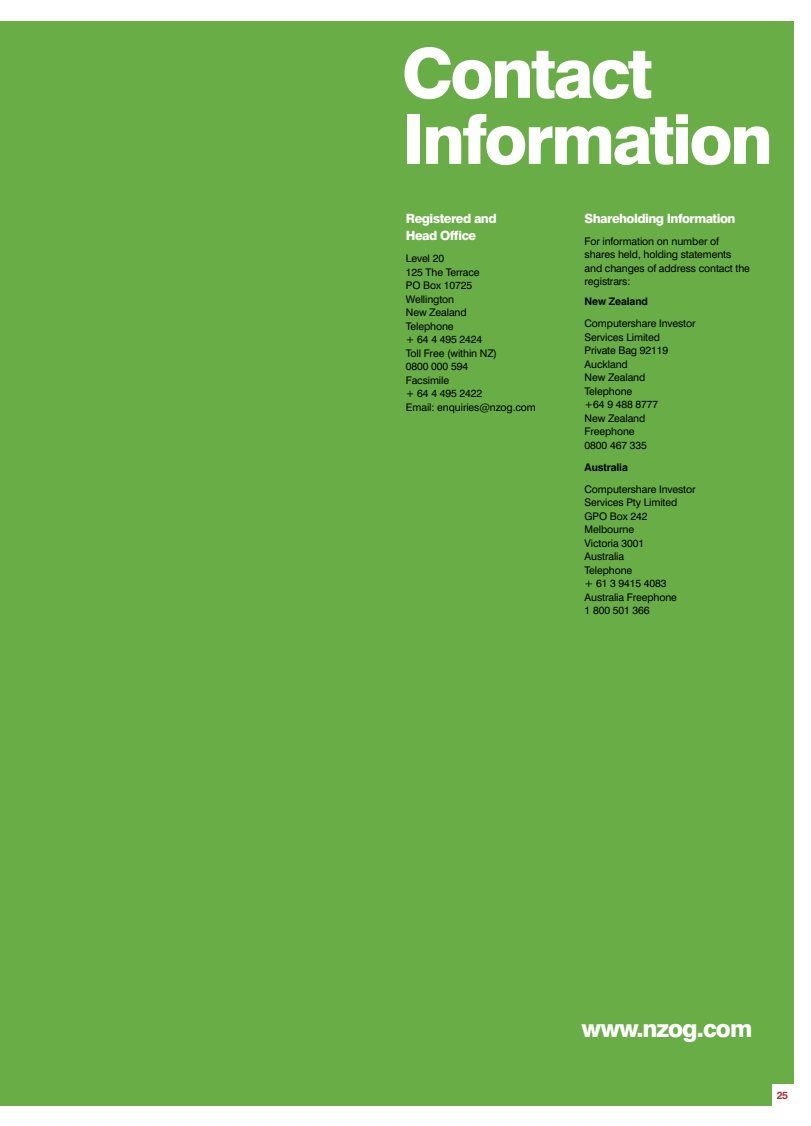
<style>
.page{position:relative;width:811px;height:1126px;background:#fff}
.page>*{position:absolute;margin:0;border:0;box-sizing:border-box;transform-origin:0 0}
.t1{font:800 69px/66px "Swiss 721 BT";letter-spacing:-.04em;color:#fff}
.t2{font:800 24px "Swiss 721 BT";letter-spacing:-.04em;color:#fff}
.t3{font:800 12.75px/17.2px "Swiss 721 BT";letter-spacing:-.04em;color:#fff}
.t4{font:10.5px/13.5px "Swiss 721 BT";letter-spacing:-.01em;color:#000}
.t5{font:700 10.5px "Swiss 721 BT";letter-spacing:-.01em;color:#000}
.t6{font:700 10.5px "Swiss 721 BT";color:#b12d35}
</style>
<div class="page">
<div style="left:0;top:21px;width:6px;height:1085px;background:#68ad45"></div>
<div style="left:6px;top:21px;width:787px;height:1085px;background:#68ad45"></div>
<div style="left:771px;top:1084px;width:23px;height:23px;background:#fff"></div>
<h1 class="t1" style="left:401px;top:40px;width:373px">Contact<br>Information</h1>
<p class="t3" style="left:406px;top:210px;width:92px">Registered and<br>Head Office</p>
<p class="t4" style="left:406px;top:252px;width:132px">Level 20<br>125 The Terrace<br>PO Box 10725<br>Wellington<br>New Zealand<br>Telephone<br>+ 64 4 495 2424<br>Toll Free (within NZ)<br>0800 000 594<br>Facsimile<br>+ 64 4 495 2422<br>Email: enquiries@nzog.com</p>
<p class="t3" style="left:584px;top:210px;width:152px">Shareholding Information</p>
<p class="t4" style="left:584px;top:234px;width:167px">For information on number of shares held, holding statements and changes of address contact the registrars:</p>
<p class="t5" style="left:584px;top:295px;width:65px">New Zealand</p>
<p class="t4" style="left:584px;top:317px;width:112px">Computershare Investor<br>Services Limited<br>Private Bag 92119<br>Auckland<br>New Zealand<br>Telephone<br>+64 9 488 8777<br>New Zealand<br>Freephone<br>0800 467 335</p>
<p class="t5" style="left:584px;top:461px;width:45px">Australia</p>
<p class="t4" style="left:584px;top:482px;width:112px">Computershare Investor<br>Services Pty Limited<br>GPO Box 242<br>Melbourne<br>Victoria 3001<br>Australia<br>Telephone<br>+ 61 3 9415 4083<br>Australia Freephone<br>1 800 501 366</p>
<h2 class="t2" style="left:581px;top:1014px;width:172px">www.nzog.com</h2>
<p class="t6" style="left:776px;top:1089px;width:13px">25</p>
</div>
